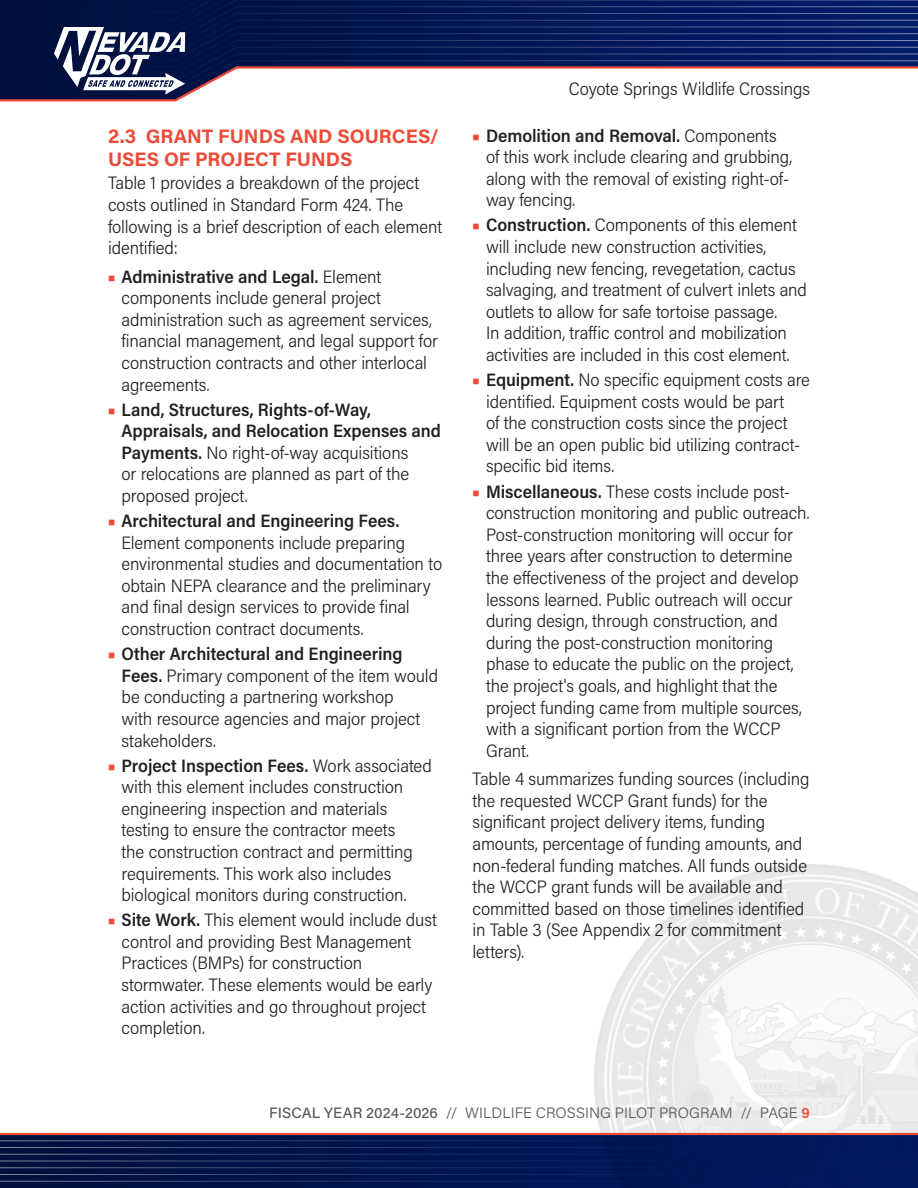
<style>
.page{position:relative;width:918px;height:1188px;background:#fff}
.page>*{position:absolute;margin:0;border:0;box-sizing:border-box;transform-origin:0 0}
.Heading{font:700 19.5px/23.4px "Acumin Pro";color:#ed4b38}
.Body{font:300 18px/21.6px "Acumin Pro Semi Cond";letter-spacing:-.005em;color:#231f20}
.t1{font:300 15px "Acumin Pro";letter-spacing:.005em;color:#57585a}
.s1{font-weight:900;color:#ed4b38}
.s2{font-weight:600}
.s3{font-weight:500}
.s4{font-weight:600;color:#ed4b38}
</style>
<div class="page">
<svg style="left:0;top:1135px;width:594px;height:53px;background:#02144a"></svg>
<img style="left:594px;top:864px;width:324px;height:324px">
<hr style="left:0;top:1133px;width:918px;height:2px;background:#ed4b38">
<hr style="left:0;top:1140px;width:918px;height:1px;background:#fff">
<hr style="left:0;top:1147px;width:918px;height:1px;background:#fff">
<hr style="left:0;top:1154px;width:918px;height:1px;background:#fff">
<hr style="left:0;top:1161px;width:918px;height:1px;background:#fff">
<hr style="left:0;top:1167px;width:918px;height:1px;background:#fff">
<hr style="left:0;top:1174px;width:918px;height:1px;background:#fff">
<hr style="left:0;top:1181px;width:918px;height:1px;background:#fff">
<svg style="left:0;top:0;width:918px;height:102px"></svg>
<p class="Heading" style="left:108px;top:123px;width:333px">2.3 GRANT FUNDS AND SOURCES/<br>USES OF PROJECT FUNDS</p>
<p class="Body" style="left:108px;top:172px;width:336px">Table 1 provides a breakdown of the project costs outlined in Standard Form 424. The following is a brief description of each element identified:</p>
<p class="Body" style="left:122px;top:265px;width:318px;text-indent:-14px"><span class="s1">•</span> <span class="s2">Administrative and Legal.</span> Element components include general project administration such as agreement services, financial management, and legal support for construction contracts and other interlocal agreements.</p>
<p class="Body" style="left:122px;top:398px;width:321px;text-indent:-14px"><span class="s1">•</span> <span class="s2">Land, Structures, Rights-of-Way, Appraisals, and Relocation Expenses and Payments.</span> No right-of-way acquisitions<br>or relocations are planned as part of the proposed project.</p>
<p class="Body" style="left:122px;top:509px;width:322px;text-indent:-14px"><span class="s1">•</span> <span class="s2">Architectural and Engineering Fees.<br></span>Element components include preparing environmental studies and documentation to obtain NEPA clearance and the preliminary and final design services to provide final construction contract documents.</p>
<p class="Body" style="left:122px;top:642px;width:318px;text-indent:-14px"><span class="s1">•</span> <span class="s2">Other Architectural and Engineering Fees.</span> Primary component of the item would be conducting a partnering workshop<br>with resource agencies and major project stakeholders.</p>
<p class="Body" style="left:122px;top:754px;width:312px;text-indent:-14px"><span class="s1">•</span> <span class="s2">Project Inspection Fees.</span> Work associated with this element includes construction engineering inspection and materials testing to ensure the contractor meets<br>the construction contract and permitting requirements. This work also includes biological monitors during construction.</p>
<p class="Body" style="left:122px;top:908px;width:317px;text-indent:-14px"><span class="s1">•</span> <span class="s2">Site Work.</span> This element would include dust control and providing Best Management Practices (BMPs) for construction stormwater. These elements would be early action activities and go throughout project completion.</p>
<p class="Body" style="left:569px;top:77px;width:243px">Coyote Springs Wildlife Crossings</p>
<p class="Body" style="left:486px;top:124px;width:308px;text-indent:-14px"><span class="s1">•</span> <span class="s2">Demolition and Removal.</span> Components of this work include clearing and grubbing, along with the removal of existing right-of&shy;way fencing.</p>
<p class="Body" style="left:486px;top:214px;width:323px;text-indent:-14px"><span class="s1">•</span> <span class="s2">Construction.</span> Components of this element will include new construction activities, including new fencing, revegetation, cactus salvaging, and treatment of culvert inlets and outlets to allow for safe tortoise passage.<br>In addition, traffic control and mobilization activities are included in this cost element.</p>
<p class="Body" style="left:486px;top:368px;width:326px;text-indent:-14px"><span class="s1">•</span> <span class="s2">Equipment.</span> No specific equipment costs are identified. Equipment costs would be part<br>of the construction costs since the project will be an open public bid utilizing contract&shy;specific bid items.</p>
<p class="Body" style="left:486px;top:480px;width:325px;text-indent:-14px"><span class="s1">•</span> <span class="s2">Miscellaneous.</span> These costs include post&shy;construction monitoring and public outreach.<br>Post-construction monitoring will occur for three years after construction to determine the effectiveness of the project and develop lessons learned. Public outreach will occur during design, through construction, and during the post-construction monitoring phase to educate the public on the project, the project's goals, and highlight that the project funding came from multiple sources, with a significant portion from the WCCP Grant.</p>
<p class="Body" style="left:472px;top:767px;width:338px">Table 4 summarizes funding sources (including the requested WCCP Grant funds) for the significant project delivery items, funding amounts, percentage of funding amounts, and non-federal funding matches. All funds outside the WCCP grant funds will be available and committed based on those timelines identified in Table 3 (See Appendix 2 for commitment letters).</p>
<p class="t1" style="left:269px;top:1102px;width:542px"><span class="s3">FISCAL YEAR 2024-2026</span> // WILDLIFE CROSSING PILOT PROGRAM // PAGE <span class="s4">9</span></p>
</div>
